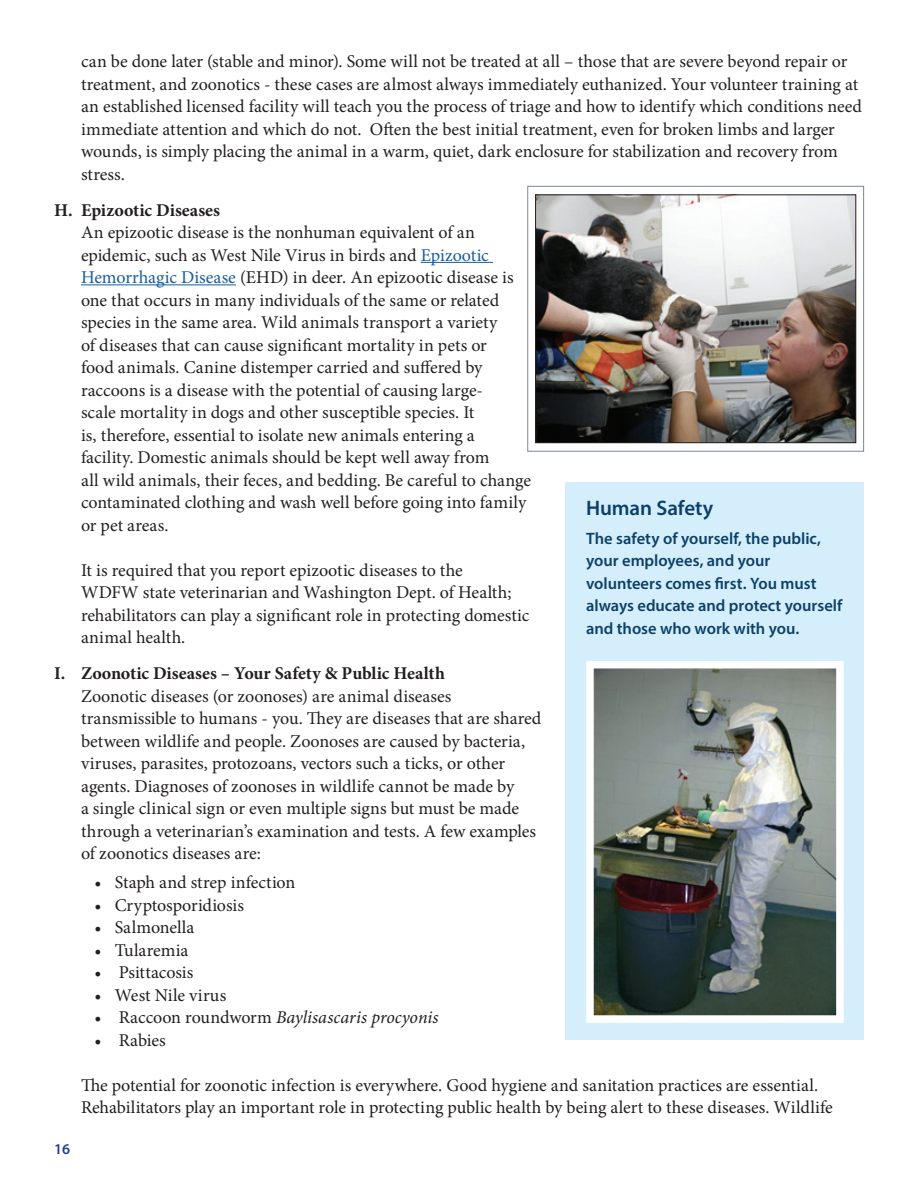
<style>
.page{position:relative;width:918px;height:1188px;background:#fff}
.page>*{position:absolute;margin:0;border:0;box-sizing:border-box;transform-origin:0 0}
.t1{font:600 21px "Myriad Pro";letter-spacing:-.005em;color:#0d4069}
.t2{font:18px/22.5px "Minion Pro";color:#231f20}
.t3{font:700 18px "Minion Pro";color:#231f20}
.t4{font:italic 18px "Minion Pro";color:#231f20}
.t5{font:600 16.5px/22.5px "Myriad Pro";color:#0d4069}
.t6{font:600 15px "Myriad Pro";color:#253f8e}
.s1{color:#175d9e}
.s2{font-style:normal}
</style>
<div class="page">
<hr style="left:421px;top:262px;width:72px;height:1px;background:#175d9e">
<hr style="left:81px;top:284px;width:155px;height:1px;background:#175d9e">
<div style="left:527px;top:186px;width:337px;height:266px;border:1px solid #7c84a1"></div>
<img style="left:537px;top:196px;width:317px;height:245px">
<div style="left:535px;top:194px;width:321px;height:249px;border:1px solid #231f20"></div>
<div style="left:566px;top:482px;width:298px;height:558px;background:#d4effb"></div>
<img style="left:586px;top:661px;width:258px;height:362px">
<p class="t2" style="left:81px;top:50px;width:782px">can be done later (stable and minor). Some will not be treated at all – those that are severe beyond repair or treatment, and zoonotics - these cases are almost always immediately euthanized. Your volunteer training at an established licensed facility will teach you the process of triage and how to identify which conditions need immediate attention and which do not. Often the best initial treatment, even for broken limbs and larger wounds, is simply placing the animal in a warm, quiet, dark enclosure for stabilization and recovery from stress.</p>
<p class="t3" style="left:54px;top:197px;width:168px">H. Epizootic Diseases</p>
<p class="t2" style="left:81px;top:221px;width:452px">An epizootic disease is the nonhuman equivalent of an epidemic, such as West Nile Virus in birds and <span class="s1">Epizootic Hemorrhagic Disease</span> (EHD) in deer. An epizootic disease is one that occurs in many individuals of the same or related species in the same area. Wild animals transport a variety<br>of diseases that can cause significant mortality in pets or<br>food animals. Canine distemper carried and suffered by raccoons is a disease with the potential of causing large-<br>scale mortality in dogs and other susceptible species. It<br>is, therefore, essential to isolate new animals entering a facility. Domestic animals should be kept well away from<br>all wild animals, their feces, and bedding. Be careful to change contaminated clothing and wash well before going into family or pet areas.</p>
<p class="t2" style="left:81px;top:559px;width:450px">It is required that you report epizootic diseases to the<br>WDFW state veterinarian and Washington Dept. of Health; rehabilitators can play a significant role in protecting domestic animal health.</p>
<p class="t3" style="left:54px;top:661px;width:392px">I. Zoonotic Diseases – Your Safety &amp; Public Health</p>
<p class="t2" style="left:81px;top:685px;width:462px">Zoonotic diseases (or zoonoses) are animal diseases transmissible to humans - you. They are diseases that are shared between wildlife and people. Zoonoses are caused by bacteria, viruses, parasites, protozoans, vectors such a ticks, or other agents. Diagnoses of zoonoses in wildlife cannot be made by<br>a single clinical sign or even multiple signs but must be made through a veterinarian’s examination and tests. A few examples of zoonotics diseases are:</p>
<p class="t2" style="left:94px;top:871px;width:202px">• Staph and strep infection</p>
<p class="t2" style="left:94px;top:894px;width:151px">• Cryptosporidiosis</p>
<p class="t2" style="left:94px;top:916px;width:101px">• Salmonella</p>
<p class="t2" style="left:94px;top:939px;width:95px">• Tularemia</p>
<p class="t2" style="left:94px;top:961px;width:100px">• Psittacosis</p>
<p class="t2" style="left:94px;top:984px;width:133px">• West Nile virus</p>
<p class="t4" style="left:94px;top:1005px;width:346px"><span class="s2">• Raccoon roundworm</span> Baylisascaris procyonis</p>
<p class="t2" style="left:94px;top:1029px;width:73px">• Rabies</p>
<p class="t2" style="left:81px;top:1074px;width:753px">The potential for zoonotic infection is everywhere. Good hygiene and sanitation practices are essential.<br>Rehabilitators play an important role in protecting public health by being alert to these diseases. Wildlife</p>
<p class="t1" style="left:586px;top:494px;width:129px">Human Safety</p>
<p class="t5" style="left:586px;top:527px;width:258px">The safety of yourself, the public, your employees, and your volunteers comes first. You must always educate and protect yourself and those who work with you.</p>
<p class="t6" style="left:54px;top:1140px;width:18px">16</p>
</div>
